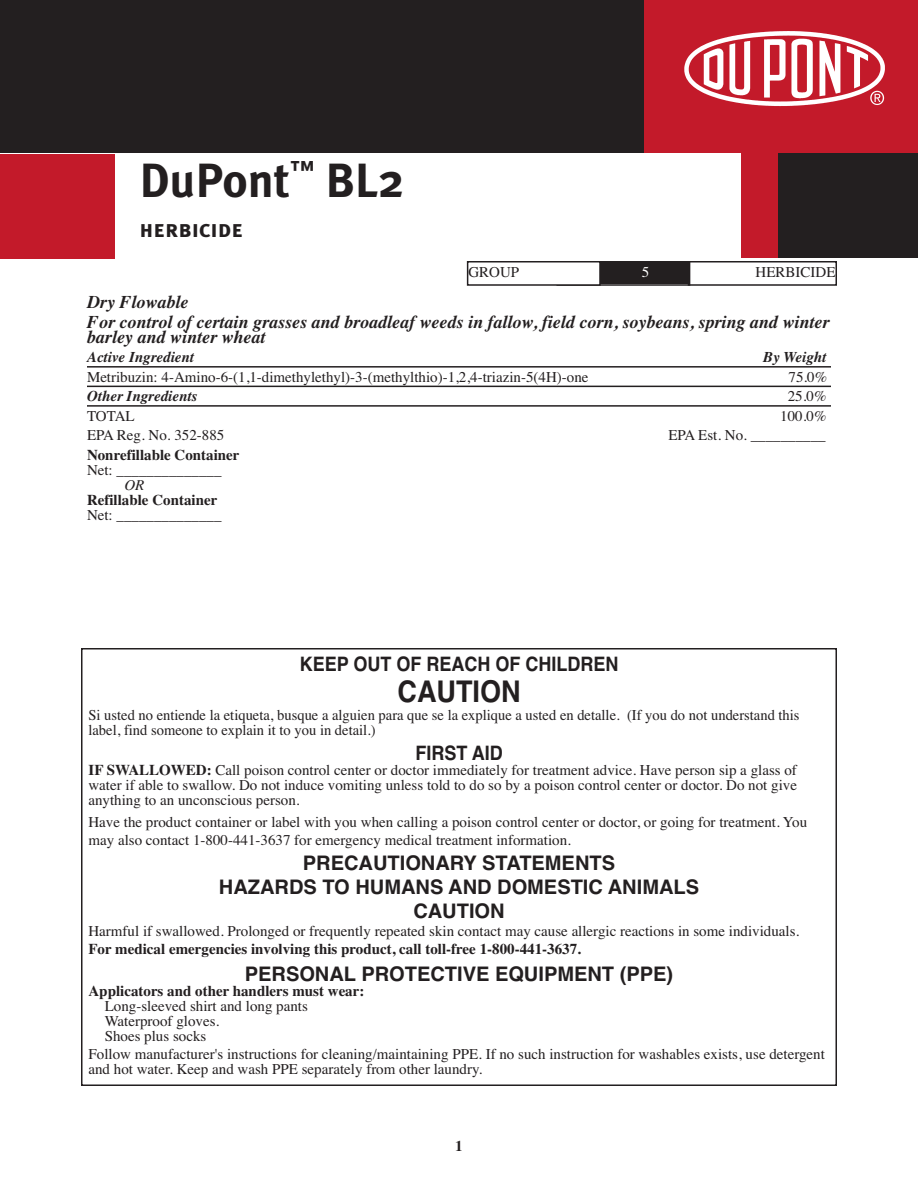
<style>
.page{position:relative;width:918px;height:1188px;background:#fff}
.page>*{position:absolute;margin:0;border:0;box-sizing:border-box;transform-origin:0 0}
.t1{font:700 48px "Meta Plus";color:#231f20}
.t2{font:700 29.85px "Helvetica";color:#231f20;scale:.9 1}
.t3{font:24px "Meta Plus Bold Caps";color:#231f20}
.t4{font:700 20.1px/24px "Helvetica";color:#231f20;text-align:center}
.t5{font:700 19.95px "Helvetica";color:#231f20;scale:.9 1}
.t6{font:italic 700 18px/19.5px "Times";color:#231f20}
.t7{font:15px/15px "Times";color:#231f20}
.t8{font:700 15px "Times";color:#231f20}
.t9{font:italic 700 15px "Times";color:#231f20}
.t10{font:italic 15px "Times";color:#231f20}
.t11{font:15px "Times";color:#fff}
.s1{font-weight:700}
</style>
<div class="page">
<div style="left:81px;top:648px;width:756px;height:438px;border:2px solid #231f20"></div>
<div style="left:0;top:154px;width:115px;height:104px;background:#c31a2a"></div>
<div style="left:741px;top:154px;width:38px;height:104px;background:#c31a2a"></div>
<div style="left:779px;top:154px;width:139px;height:104px;background:#231f20"></div>
<div style="left:0;top:0;width:644px;height:153px;background:#231f20"></div>
<div style="left:644px;top:0;width:274px;height:153px;background:#c31a2a"></div>
<img style="left:684px;top:31px;width:201px;height:76px">
<hr style="left:87px;top:366px;width:744px;height:2px;background:#231f20">
<hr style="left:87px;top:386px;width:744px;height:1px;background:#231f20">
<hr style="left:87px;top:405px;width:744px;height:2px;background:#231f20">
<div style="left:688px;top:261px;width:149px;height:25px;border:2px solid #231f20"></div>
<div style="left:558px;top:262px;width:131px;height:22px;background:#231f20"></div>
<div style="left:556px;top:261px;width:134px;height:25px;border:2px solid #231f20"></div>
<div style="left:468px;top:262px;width:132px;height:23px;background:#fff"></div>
<div style="left:467px;top:261px;width:134px;height:25px;border:2px solid #231f20"></div>
<h1 class="t1" style="left:139px;top:153px;width:266px">DuPont<sup>™</sup> BL2</h1>
<h3 class="t3" style="left:139px;top:214px;width:105px">herbicide</h3>
<p class="t7" style="left:468px;top:264px;width:52px">GROUP</p>
<p class="t11" style="left:642px;top:263px;width:9px">5</p>
<p class="t7" style="left:756px;top:264px;width:81px">HERBICIDE</p>
<p class="t6" style="left:87px;top:292px;width:744px">Dry Flowable<br>For control of certain grasses and broadleaf weeds in fallow, field corn, soybeans, spring and winter</p>
<p class="t6" style="left:87px;top:327px;width:180px">barley and winter wheat</p>
<p class="t9" style="left:87px;top:348px;width:109px">Active Ingredient</p>
<p class="t9" style="left:763px;top:348px;width:65px">By Weight</p>
<p class="t7" style="left:87px;top:369px;width:503px">Metribuzin: 4-Amino-6-(1,1-dimethylethyl)-3-(methylthio)-1,2,4-triazin-5(4H)-one</p>
<p class="t7" style="left:789px;top:369px;width:40px">75.0%</p>
<p class="t9" style="left:87px;top:387px;width:112px">Other Ingredients</p>
<p class="t7" style="left:788px;top:389px;width:40px">25.0%</p>
<p class="t7" style="left:87px;top:408px;width:49px">TOTAL</p>
<p class="t7" style="left:780px;top:408px;width:48px">100.0%</p>
<p class="t7" style="left:87px;top:428px;width:139px">EPA Reg. No. 352-885</p>
<p class="t7" style="left:668px;top:428px;width:159px">EPA Est. No. __________</p>
<p class="t8" style="left:87px;top:446px;width:154px">Nonrefillable Container</p>
<p class="t7" style="left:87px;top:462px;width:136px">Net: ______________</p>
<p class="t10" style="left:125px;top:476px;width:21px">OR</p>
<p class="t8" style="left:87px;top:491px;width:132px">Refillable Container</p>
<p class="t7" style="left:87px;top:507px;width:136px">Net: ______________</p>
<h3 class="t5" style="left:300px;top:652px;width:356px">KEEP OUT OF REACH OF CHILDREN</h3>
<h2 class="t2" style="left:398px;top:675px;width:138px">CAUTION</h2>
<p class="t7" style="left:88px;top:708px;width:713px">Si usted no entiende la etiqueta, busque a alguien para que se la explique a usted en detalle. (If you do not understand this label, find someone to explain it to you in detail.)</p>
<h3 class="t5" style="left:415px;top:742px;width:99px">FIRST AID</h3>
<p class="t7" style="left:88px;top:762px;width:710px;text-align:justify"><span class="s1">IF SWALLOWED:</span> Call poison control center or doctor immediately for treatment advice. Have person sip a glass of water if able to swallow. Do not induce vomiting unless told to do so by a poison control center or doctor. Do not give anything to an unconscious person.</p>
<p class="t7" style="left:88px;top:813px;width:720px;line-height:18px">Have the product container or label with you when calling a poison control center or doctor, or going for treatment. You may also contact 1-800-441-3637 for emergency medical treatment information.</p>
<h3 class="t4" style="left:219px;top:851px;width:482px">PRECAUTIONARY STATEMENTS<br>HAZARDS TO HUMANS AND DOMESTIC ANIMALS<br>CAUTION</h3>
<p class="t7" style="left:88px;top:923px;width:712px">Harmful if swallowed. Prolonged or frequently repeated skin contact may cause allergic reactions in some individuals.</p>
<p class="t8" style="left:88px;top:940px;width:494px">For medical emergencies involving this product, call toll-free 1-800-441-3637.</p>
<h3 class="t4" style="left:245px;top:962px;width:430px">PERSONAL PROTECTIVE EQUIPMENT (PPE)</h3>
<p class="t8" style="left:88px;top:982px;width:277px">Applicators and other handlers must wear:</p>
<p class="t7" style="left:105px;top:998px;width:205px">Long-sleeved shirt and long pants<br>Waterproof gloves.<br>Shoes plus socks</p>
<p class="t7" style="left:88px;top:1046px;width:738px">Follow manufacturer's instructions for cleaning/maintaining PPE. If no such instruction for washables exists, use detergent and hot water. Keep and wash PPE separately from other laundry.</p>
<p class="t8" style="left:455px;top:1137px;width:9px">1</p>
</div>
